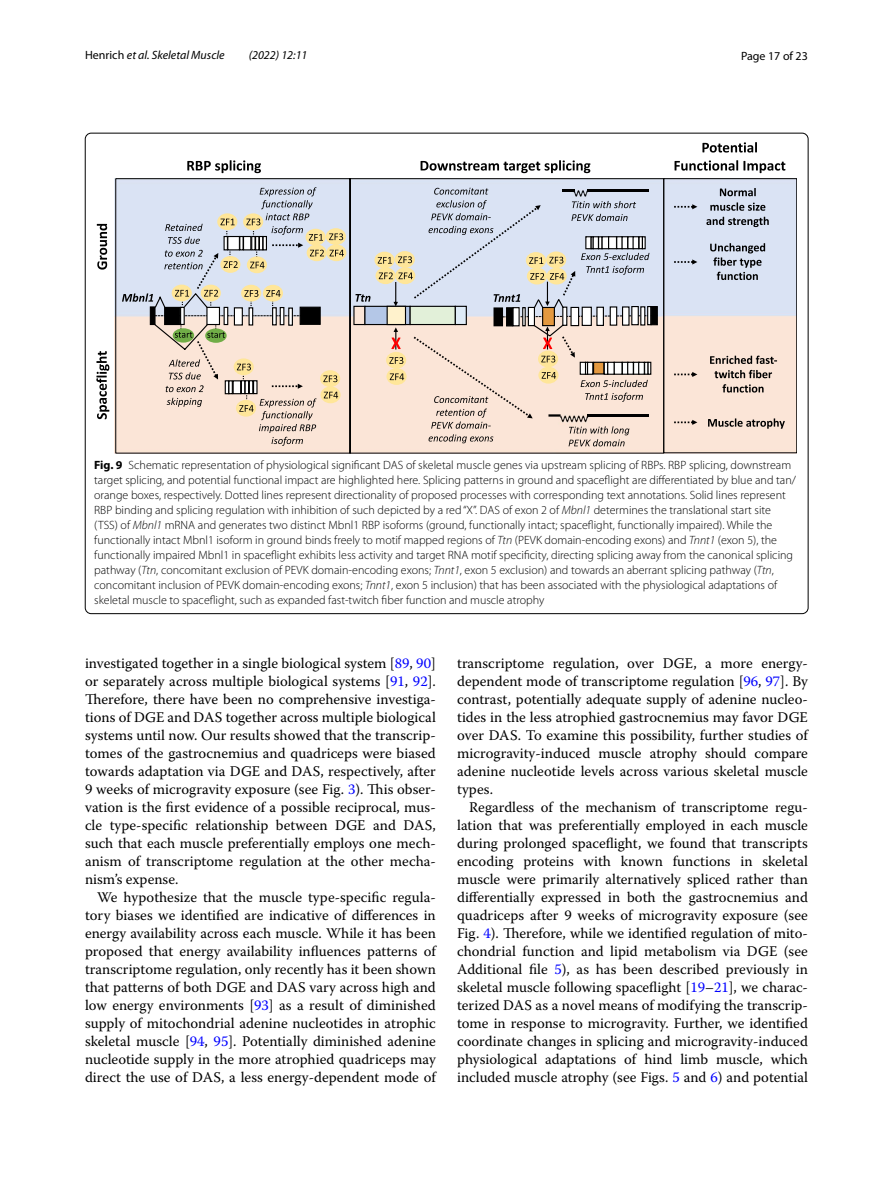
<style>
.page{position:relative;width:893px;height:1187px;background:#fff}
.page>*{position:absolute;margin:0;border:0;box-sizing:border-box;transform-origin:0 0}
.t1{font:14.7px/18px "Warnock Pro";color:#000;text-align:justify}
.t2{font:300 12px/15px "Myriad Pro";color:#000}
.t3{font:italic 12px "Myriad Pro";color:#000}
.t4{font:12px "Myriad Pro";color:#000}
.s1{font-style:normal}
.s2{font-weight:700}
.s3{font-style:italic}
.s4{color:#00f}
</style>
<div class="page">
<img style="left:665px;top:180px;width:130px;height:271px">
<svg style="left:187px;top:160px;width:74px;height:13px"></svg>
<svg style="left:97px;top:224px;width:10px;height:45px"></svg>
<svg style="left:96px;top:351px;width:13px;height:68px"></svg>
<svg style="left:421px;top:160px;width:169px;height:13px"></svg>
<svg style="left:702px;top:142px;width:55px;height:10px"></svg>
<svg style="left:674px;top:160px;width:111px;height:13px"></svg>
<svg style="left:674px;top:372px;width:23px;height:5px"></svg>
<svg style="left:710px;top:355px;width:67px;height:9px"></svg>
<svg style="left:714px;top:370px;width:58px;height:8px"></svg>
<svg style="left:722px;top:384px;width:42px;height:8px"></svg>
<svg style="left:708px;top:418px;width:77px;height:11px"></svg>
<svg style="left:720px;top:188px;width:36px;height:8px"></svg>
<svg style="left:710px;top:202px;width:55px;height:9px"></svg>
<svg style="left:706px;top:217px;width:63px;height:10px"></svg>
<svg style="left:710px;top:243px;width:55px;height:37px;background:#a6adba"></svg>
<svg style="left:674px;top:420px;width:23px;height:5px"></svg>
<svg style="left:674px;top:259px;width:23px;height:5px"></svg>
<svg style="left:674px;top:204px;width:23px;height:5px"></svg>
<svg style="left:115px;top:178px;width:549px;height:275px;background:#d9d2cf"></svg>
<p class="t3" style="left:85px;top:48px;width:141px"><span class="s1">Henrich</span> et al. Skeletal Muscle</p>
<p class="t3" style="left:249px;top:48px;width:60px">(2022) 12:11</p>
<p class="t4" style="left:741px;top:48px;width:68px">Page 17 of 23</p>
<p class="t2" style="left:94px;top:457px;width:703px"><span class="s2">Fig. 9</span> Schematic representation of physiological significant DAS of skeletal muscle genes via upstream splicing of RBPs. RBP splicing, downstream target splicing, and potential functional impact are highlighted here. Splicing patterns in ground and spaceflight are differentiated by blue and tan/ orange boxes, respectively. Dotted lines represent directionality of proposed processes with corresponding text annotations. Solid lines represent RBP binding and splicing regulation with inhibition of such depicted by a red “X”. DAS of exon 2 of <span class="s3">Mbnl1</span> determines the translational start site (TSS) of <span class="s3">Mbnl1</span> mRNA and generates two distinct Mbnl1 RBP isoforms (ground, functionally intact; spaceflight, functionally impaired). While the functionally intact Mbnl1 isoform in ground binds freely to motif mapped regions of <span class="s3">Ttn</span> (PEVK domain-encoding exons) and <span class="s3">Tnnt1</span> (exon 5), the functionally impaired Mbnl1 in spaceflight exhibits less activity and target RNA motif specificity, directing splicing away from the canonical splicing pathway (<span class="s3">Ttn</span>, concomitant exclusion of PEVK domain-encoding exons; <span class="s3">Tnnt1</span>, exon 5 exclusion) and towards an aberrant splicing pathway (<span class="s3">Ttn</span>, concomitant inclusion of PEVK domain-encoding exons; <span class="s3">Tnnt1</span>, exon 5 inclusion) that has been associated with the physiological adaptations of skeletal muscle to spaceflight, such as expanded fast-twitch fiber function and muscle atrophy</p>
<p class="t1" style="left:85px;top:654px;width:352px">investigated together in a single biological system [<span class="s4">89</span>, <span class="s4">90</span>] or separately across multiple biological systems [<span class="s4">91</span>, <span class="s4">92</span>].<br>Therefore, there have been no comprehensive investiga&shy;tions of DGE and DAS together across multiple biological systems until now. Our results showed that the transcrip&shy;tomes of the gastrocnemius and quadriceps were biased towards adaptation via DGE and DAS, respectively, after 9 weeks of microgravity exposure (see Fig. <span class="s4">3</span>). This obser&shy;vation is the first evidence of a possible reciprocal, mus&shy;cle type-specific relationship between DGE and DAS, such that each muscle preferentially employs one mech&shy;anism of transcriptome regulation at the other mecha&shy;nism’s expense.</p>
<p class="t1" style="left:85px;top:888px;width:352px;text-indent:12px">We hypothesize that the muscle type-specific regula&shy;tory biases we identified are indicative of differences in energy availability across each muscle. While it has been proposed that energy availability influences patterns of transcriptome regulation, only recently has it been shown that patterns of both DGE and DAS vary across high and low energy environments [<span class="s4">93</span>] as a result of diminished supply of mitochondrial adenine nucleotides in atrophic skeletal muscle [<span class="s4">94</span>, <span class="s4">95</span>]. Potentially diminished adenine nucleotide supply in the more atrophied quadriceps may direct the use of DAS, a less energy-dependent mode of</p>
<p class="t1" style="left:457px;top:653px;width:352px">transcriptome regulation, over DGE, a more energy&shy;dependent mode of transcriptome regulation [<span class="s4">96</span>, <span class="s4">97</span>]. By contrast, potentially adequate supply of adenine nucleo&shy;tides in the less atrophied gastrocnemius may favor DGE over DAS. To examine this possibility, further studies of microgravity-induced muscle atrophy should compare adenine nucleotide levels across various skeletal muscle types.</p>
<p class="t1" style="left:457px;top:798px;width:352px;text-indent:12px">Regardless of the mechanism of transcriptome regu&shy;lation that was preferentially employed in each muscle during prolonged spaceflight, we found that transcripts encoding proteins with known functions in skeletal muscle were primarily alternatively spliced rather than differentially expressed in both the gastrocnemius and quadriceps after 9 weeks of microgravity exposure (see Fig. <span class="s4">4</span>). Therefore, while we identified regulation of mito&shy;chondrial function and lipid metabolism via DGE (see Additional file <span class="s4">5</span>), as has been described previously in skeletal muscle following spaceflight [<span class="s4">19</span>–<span class="s4">21</span>], we charac&shy;terized DAS as a novel means of modifying the transcrip&shy;tome in response to microgravity. Further, we identified coordinate changes in splicing and microgravity-induced physiological adaptations of hind limb muscle, which included muscle atrophy (see Figs. <span class="s4">5</span> and <span class="s4">6</span>) and potential</p>
</div>
